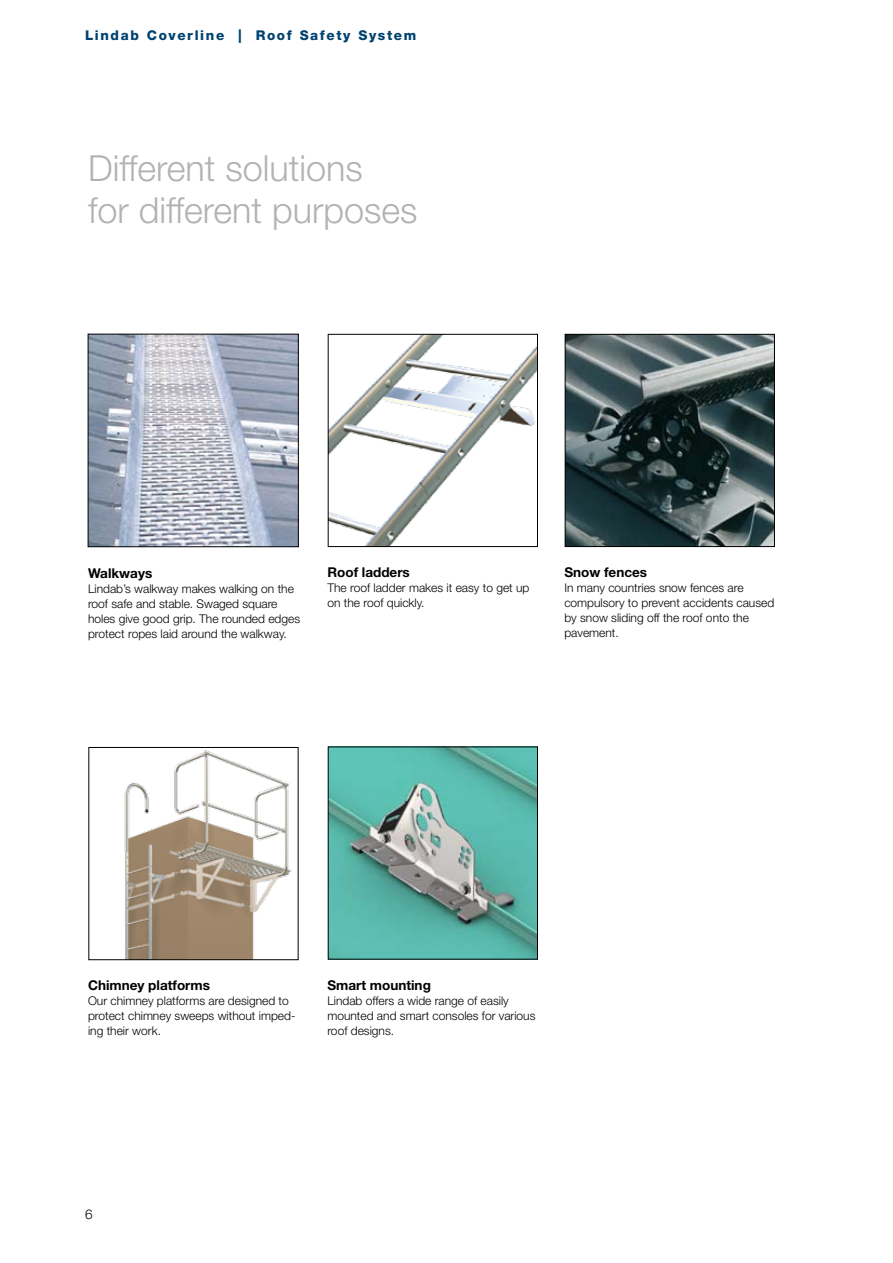
<style>
.page{position:relative;width:893px;height:1263px;background:#fff}
.page>*{position:absolute;margin:0;border:0;box-sizing:border-box;transform-origin:0 0}
.t1{font:300 36px/42px "Helvetica Neue";color:#b1b2b4}
.t2{font:700 13.5px "Helvetica Neue";color:#000}
.t3{font:800 13.5px "Helvetica Neue";letter-spacing:.12em;color:#00426f}
.t4{font:300 12px/15px "Helvetica Neue";color:#000}
</style>
<div class="page">
<img style="left:124px;top:750px;width:168px;height:208px">
<div style="left:89px;top:747px;width:209px;height:213px;border:1px solid #000"></div>
<img style="left:330px;top:749px;width:206px;height:208px">
<div style="left:328px;top:747px;width:210px;height:212px;border:1px solid #000"></div>
<img style="left:330px;top:336px;width:206px;height:209px">
<div style="left:328px;top:334px;width:210px;height:213px;border:1px solid #000"></div>
<img style="left:567px;top:336px;width:206px;height:209px">
<div style="left:565px;top:334px;width:210px;height:213px;border:1px solid #000"></div>
<img style="left:90px;top:336px;width:206px;height:209px">
<p class="t3" style="left:85px;top:27px;width:333px">Lindab Coverline | Roof Safety System</p>
<h1 class="t1" style="left:88px;top:147px;width:331px">Different solutions<br>for different purposes</h1>
<p class="t2" style="left:88px;top:564px;width:66px">Walkways</p>
<p class="t4" style="left:88px;top:580px;width:214px">Lindab’s walkway makes walking on the roof safe and stable. Swaged square holes give good grip. The rounded edges protect ropes laid around the walkway.</p>
<p class="t2" style="left:327px;top:564px;width:84px">Roof ladders</p>
<p class="t4" style="left:327px;top:580px;width:204px">The roof ladder makes it easy to get up on the roof quickly.</p>
<p class="t2" style="left:564px;top:564px;width:84px">Snow fences</p>
<p class="t4" style="left:564px;top:580px;width:211px">In many countries snow fences are compulsory to prevent accidents caused by snow sliding off the roof onto the pavement.</p>
<p class="t2" style="left:88px;top:977px;width:123px">Chimney platforms</p>
<p class="t4" style="left:88px;top:993px;width:209px">Our chimney platforms are designed to protect chimney sweeps without imped&shy;ing their work.</p>
<p class="t2" style="left:327px;top:976px;width:105px">Smart mounting</p>
<p class="t4" style="left:327px;top:992px;width:210px">Lindab offers a wide range of easily mounted and smart consoles for various roof designs.</p>
</div>
